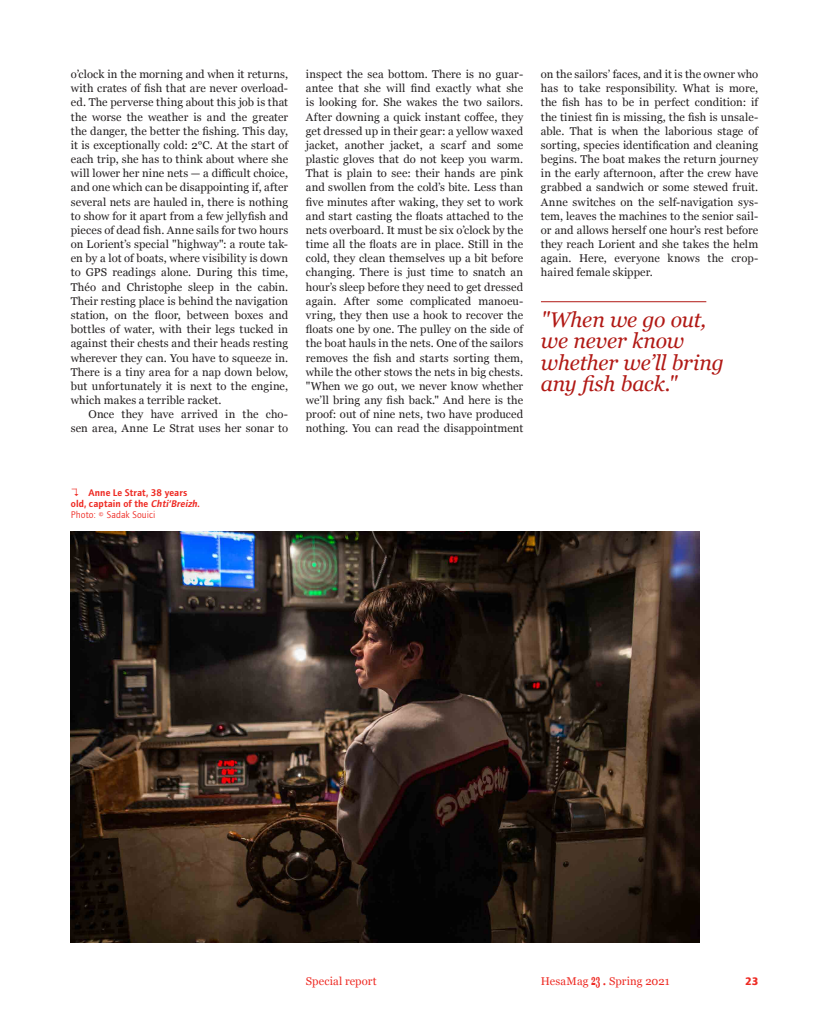
<style>
.page{position:relative;width:815px;height:1028px;background:#fff}
.page>*{position:absolute;margin:0;border:0;box-sizing:border-box;transform-origin:0 0}
.DEF___DS___Exergue{font:italic 21.25px/21.2px "Georgia";letter-spacing:-.01em;color:#b11915}
.DEF___Body{font:11.25px/14.1px "Georgia";letter-spacing:.01em;color:#231f20;text-align:justify}
.t1{font:11.25px "Georgia";letter-spacing:.01em;color:#ee2a23}
.t2{font:11.25px "etui Foundry Journal bold";color:#ee2a23}
.DEF___Légende_image{font:10px/10.6px "etui Foundry Journal Demi";letter-spacing:.01em;color:#ee2a23}
.s1{font-family:"Inter";font-weight:300}
.s2{font-style:italic}
.s3{font-family:"etui Foundry Journal book"}
.s4{font-weight:700;font-size:14.88px}
.s5{font-size:15px}
</style>
<div class="page">
<img style="left:71px;top:531px;width:629px;height:412px">
<hr style="left:541px;top:301px;width:165px;height:1px;background:#b11915">
<p class="DEF___Body" style="left:71px;top:67px;width:219px">o’clock in the morning and when it returns, with crates of fish that are never overload&shy;ed. The perverse thing about this job is that the worse the weather is and the greater the danger, the better the fishing. This day, it is exceptionally cold: 2°C. At the start of each trip, she has to think about where she will lower her nine nets — a difficult choice, and one which can be disappointing if, after several nets are hauled in, there is nothing to show for it apart from a few jellyfish and pieces of dead fish. Anne sails for two hours on Lorient’s special "highway": a route tak&shy;en by a lot of boats, where visibility is down to GPS readings alone. During this time, Théo and Christophe sleep in the cabin.<br>Their resting place is behind the navigation station, on the floor, between boxes and bottles of water, with their legs tucked in against their chests and their heads resting wherever they can. You have to squeeze in.<br>There is a tiny area for a nap down below, but unfortunately it is next to the engine, which makes a terrible racket.</p>
<p class="DEF___Body" style="left:71px;top:407px;width:219px;text-align:right">Once they have arrived in the cho&shy;sen area, Anne Le Strat uses her sonar to</p>
<p class="DEF___Body" style="left:306px;top:67px;width:219px">inspect the sea bottom. There is no guar&shy;antee that she will find exactly what she is looking for. She wakes the two sailors.<br>After downing a quick instant coffee, they get dressed up in their gear: a yellow waxed jacket, another jacket, a scarf and some plastic gloves that do not keep you warm.<br>That is plain to see: their hands are pink and swollen from the cold’s bite. Less than five minutes after waking, they set to work and start casting the floats attached to the nets overboard. It must be six o’clock by the time all the floats are in place. Still in the cold, they clean themselves up a bit before changing. There is just time to snatch an hour’s sleep before they need to get dressed again. After some complicated manoeu&shy;vring, they then use a hook to recover the floats one by one. The pulley on the side of the boat hauls in the nets. One of the sailors removes the fish and starts sorting them, while the other stows the nets in big chests. "When we go out, we never know whether we’ll bring any fish back." And here is the proof: out of nine nets, two have produced nothing. You can read the disappointment</p>
<p class="DEF___Body" style="left:541px;top:67px;width:219px">on the sailors’ faces, and it is the owner who has to take responsibility. What is more, the fish has to be in perfect condition: if the tiniest fin is missing, the fish is unsale&shy;able. That is when the laborious stage of sorting, species identification and cleaning begins. The boat makes the return journey in the early afternoon, after the crew have grabbed a sandwich or some stewed fruit.<br>Anne switches on the self-navigation sys&shy;tem, leaves the machines to the senior sail&shy;or and allows herself one hour’s rest before they reach Lorient and she takes the helm again. Here, everyone knows the crop&shy;haired female skipper.</p>
<p class="DEF___DS___Exergue" style="left:541px;top:308px;width:184px">"When we go out, we never know whether we’ll bring any fish back."</p>
<p class="DEF___Légende_image" style="left:71px;top:487px;width:130px"><span class="s1">↴</span> Anne Le Strat, 38 years old, captain of the <span class="s2">Chti’Breizh</span>.<br><span class="s3">Photo: © Sadak Souici</span></p>
<p class="t1" style="left:306px;top:973px;width:72px">Special report</p>
<p class="t1" style="left:541px;top:973px;width:130px">HesaMag <span class="s4">23</span> <span class="s5">.</span> Spring 2021</p>
<p class="t2" style="left:745px;top:975px;width:15px">23</p>
</div>
